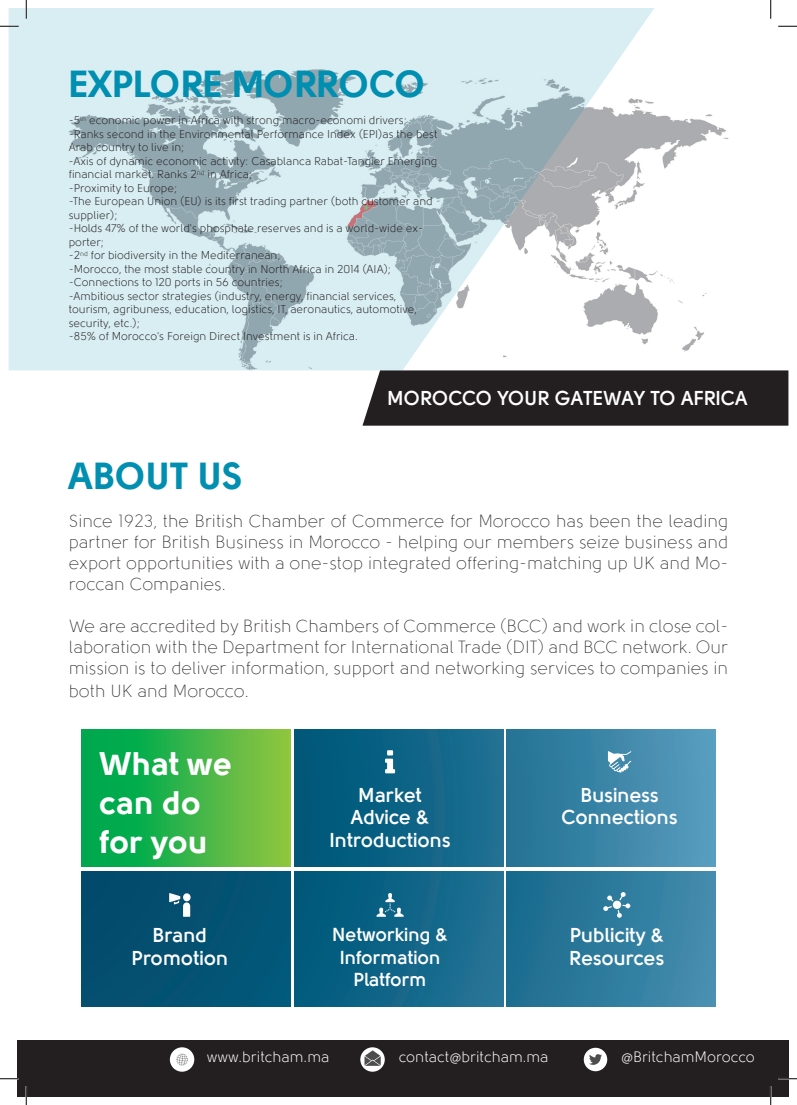
<style>
.page{position:relative;width:797px;height:1105px;background:#fff}
.page>*{position:absolute;margin:0;border:0;box-sizing:border-box;transform-origin:0 0}
.t1{font:800 37.5px "Solomon";color:#008fb0}
.t2{font:800 32.5px "Solomon";color:#fff}
.t3{font:700 20px "Solomon";color:#fff}
.t4{font:700 18.75px "Solomon";color:#fff}
.t5{font:300 17.5px/21px "Solomon";color:#231f20;text-align:justify}
.t6{font:15px "Solomon";color:#fff}
.t7{font:11.25px/13.5px "Solomon";color:#231f20}
</style>
<div class="page">
<div style="left:82px;top:871px;width:208px;height:136px;background:#035072"></div>
<svg style="left:82px;top:729px;width:208px;height:137px;background:#38b448"></svg>
<div style="left:294px;top:729px;width:209px;height:137px;background:linear-gradient(to right,#057,#1f7093)"></div>
<div style="left:294px;top:871px;width:209px;height:136px;background:linear-gradient(to right,#00577a,#247395)"></div>
<div style="left:507px;top:729px;width:208px;height:137px;background:linear-gradient(to right,#217193,#589dbf)"></div>
<div style="left:507px;top:871px;width:208px;height:136px;background:linear-gradient(to right,#186a8d,#458daf)"></div>
<img style="left:664px;top:114px;width:64px;height:238px">
<div style="left:17px;top:1040px;width:771px;height:56px;background:#231f20"></div>
<div style="left:362px;top:370px;width:426px;height:56px;background:#231f20"></div>
<div style="left:360px;top:1047px;width:25px;height:25px;background:#fff;border-radius:50%"></div>
<svg style="left:364px;top:1050px;width:17px;height:16px"></svg>
<div style="left:170px;top:1047px;width:24px;height:25px;background:#fff;border-radius:50%"></div>
<svg style="left:176px;top:1054px;width:12px;height:11px"></svg>
<div style="left:583px;top:1048px;width:24px;height:23px;background:#fff;border-radius:50%"></div>
<svg style="left:589px;top:1054px;width:13px;height:11px"></svg>
<svg style="left:9px;top:9px;width:655px;height:361px;background:#cddee3"></svg>
<svg style="left:376px;top:893px;width:27px;height:24px"></svg>
<svg style="left:603px;top:892px;width:27px;height:26px"></svg>
<div style="left:613px;top:901px;width:8px;height:8px;background:#fff;border-radius:50%"></div>
<svg style="left:169px;top:893px;width:21px;height:24px"></svg>
<svg style="left:608px;top:751px;width:23px;height:22px"></svg>
<svg style="left:385px;top:750px;width:10px;height:23px"></svg>
<svg style="left:0;top:25px;width:19px;height:2px"></svg>
<svg style="left:778px;top:25px;width:19px;height:2px"></svg>
<svg style="left:0;top:1078px;width:19px;height:1px"></svg>
<svg style="left:778px;top:1078px;width:19px;height:1px"></svg>
<svg style="left:25px;top:0;width:2px;height:19px"></svg>
<svg style="left:25px;top:1086px;width:2px;height:19px"></svg>
<svg style="left:770px;top:0;width:1px;height:19px"></svg>
<svg style="left:770px;top:1086px;width:1px;height:19px"></svg>
<p class="t1" style="left:69px;top:66px;width:358px">EXPLORE MORROCO</p>
<p class="t7" style="left:69px;top:114px;width:340px">-5<sup>th</sup> economic power in Africa with strong macro-economi drivers;</p>
<p class="t7" style="left:69px;top:127px;width:370px">-Ranks second in the Environmental Performance Index (EPI)as the best<br>Arab country to live in;</p>
<p class="t7" style="left:69px;top:154px;width:370px">-Axis of dynamic economic activity: Casablanca Rabat-Tangier Emerging financial market. Ranks 2<sup>nd</sup> in Africa;</p>
<p class="t7" style="left:69px;top:181px;width:110px">-Proximity to Europe;</p>
<p class="t7" style="left:69px;top:195px;width:365px">-The European Union (EU) is its first trading partner (both customer and supplier);</p>
<p class="t7" style="left:69px;top:222px;width:356px">-Holds 47% of the world's phosphate reserves and is a world-wide ex&shy;porter;</p>
<p class="t7" style="left:69px;top:249px;width:213px">-2<sup>nd</sup> for biodiversity in the Mediterranean;</p>
<p class="t7" style="left:69px;top:262px;width:324px">-Morocco, the most stable country in North Africa in 2014 (AIA);</p>
<p class="t7" style="left:69px;top:276px;width:216px">-Connections to 120 ports in 56 countries;</p>
<p class="t7" style="left:69px;top:289px;width:349px">-Ambitious sector strategies (industry, energy, financial services, tourism, agribuness, education, logistics, IT, aeronautics, automotive, security, etc.);</p>
<p class="t7" style="left:69px;top:330px;width:290px">-85% of Morocco's Foreign Direct Investment is in Africa.</p>
<p class="t1" style="left:69px;top:457px;width:176px">ABOUT US</p>
<p class="t3" style="left:387px;top:388px;width:362px">MOROCCO YOUR GATEWAY TO AFRICA</p>
<p class="t5" style="left:69px;top:511px;width:661px">Since 1923, the British Chamber of Commerce for Morocco has been the leading partner for British Business in Morocco - helping our members seize business and export opportunities with a one-stop integrated offering-matching up UK and Mo&shy;roccan Companies.</p>
<p class="t5" style="left:69px;top:616px;width:661px;line-height:21.5px">We are accredited by British Chambers of Commerce (BCC) and work in close col&shy;laboration with the Department for International Trade (DIT) and BCC network. Our mission is to deliver information, support and networking services to companies in both UK and Morocco.</p>
<p class="t2" style="left:100px;top:747px;width:134px">What we</p>
<p class="t2" style="left:100px;top:786px;width:103px">can do</p>
<p class="t2" style="left:100px;top:825px;width:110px">for you</p>
<p class="t3" style="left:152px;top:925px;width:56px">Brand</p>
<p class="t3" style="left:131px;top:947px;width:98px">Promotion</p>
<p class="t3" style="left:358px;top:785px;width:65px">Market</p>
<p class="t3" style="left:351px;top:807px;width:80px">Advice &amp;</p>
<p class="t3" style="left:329px;top:830px;width:123px">Introductions</p>
<p class="t4" style="left:332px;top:925px;width:117px">Networking &amp;</p>
<p class="t4" style="left:340px;top:948px;width:102px">Information</p>
<p class="t4" style="left:353px;top:970px;width:74px">Platform</p>
<p class="t3" style="left:580px;top:785px;width:80px">Business</p>
<p class="t3" style="left:561px;top:807px;width:118px">Connections</p>
<p class="t3" style="left:569px;top:925px;width:96px">Publicity &amp;</p>
<p class="t3" style="left:569px;top:947px;width:97px">Resources</p>
<p class="t6" style="left:207px;top:1049px;width:124px">www.britcham.ma</p>
<p class="t6" style="left:399px;top:1049px;width:151px">contact@britcham.ma</p>
<p class="t6" style="left:621px;top:1049px;width:135px">@BritchamMorocco</p>
</div>
